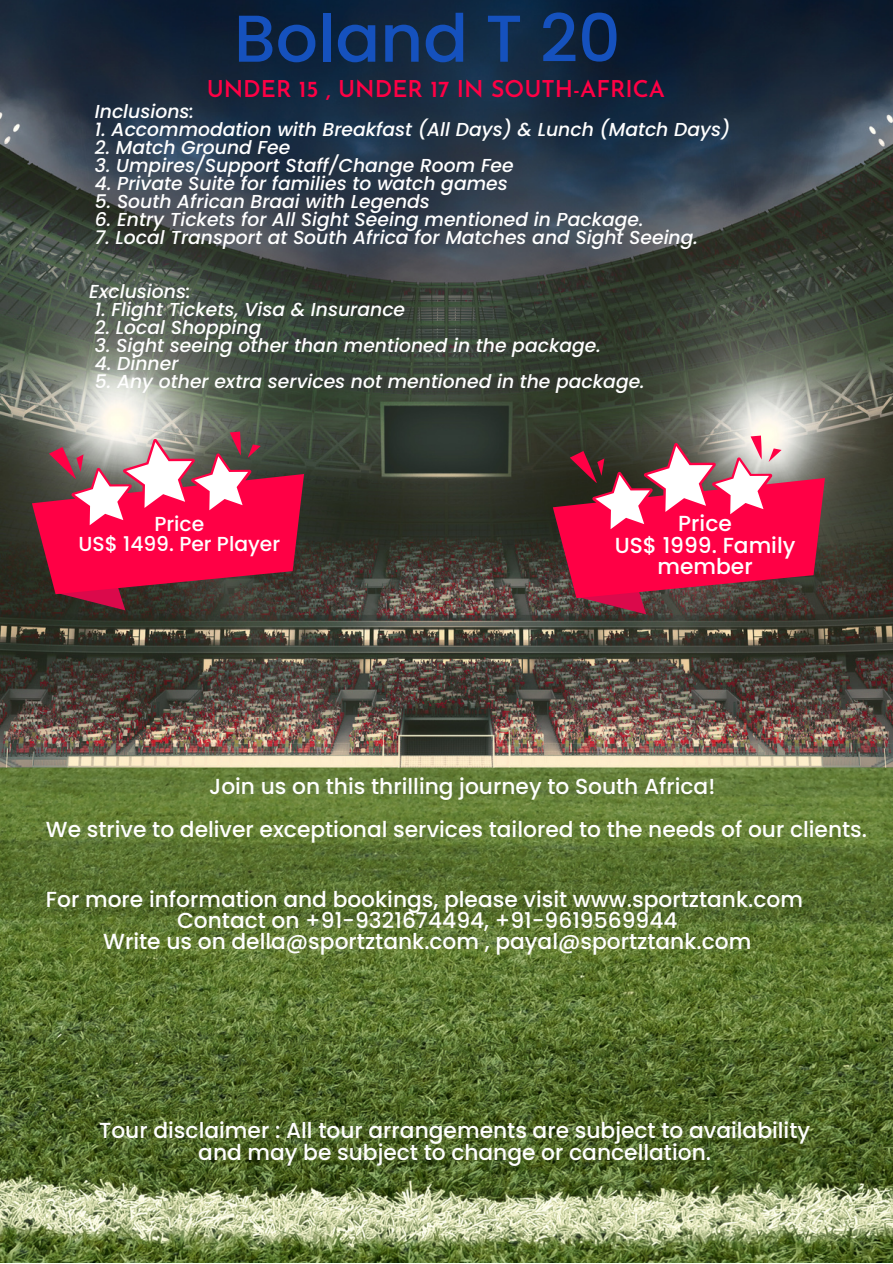
<style>
.page{position:relative;width:893px;height:1264px;background:#fff}
.page>*{position:absolute;margin:0;border:0;box-sizing:border-box;transform-origin:0 0}
.t1{font:500 66.15px "Poppins";color:#1551bd}
.t2{font:600 23.1px "Josefin Sans";color:#ff0045}
.t3{font:500 21.75px/21.3px "Poppins";color:#fff;text-align:center}
.t4{font:500 20.25px "Poppins";color:#fff}
.t5{font:italic 500 18.75px "Poppins";color:#fff}
</style>
<div class="page">
<img style="left:0;top:0;width:892px;height:1262px">
<svg style="left:32px;top:431px;width:272px;height:179px"></svg>
<svg style="left:552px;top:435px;width:272px;height:179px"></svg>
<p class="t1" style="left:234px;top:-8px;width:388px">Boland T 20</p>
<p class="t2" style="left:207px;top:79px;width:460px">UNDER 15 , UNDER 17 IN SOUTH-AFRICA</p>
<p class="t5" style="left:95px;top:98px;width:101px">Inclusions:</p>
<p class="t5" style="left:95px;top:116px;width:637px">1. Accommodation with Breakfast (All Days) &amp; Lunch (Match Days)</p>
<p class="t5" style="left:95px;top:134px;width:197px">2. Match Ground Fee</p>
<p class="t5" style="left:95px;top:152px;width:420px">3. Umpires/Support Staff/Change Room Fee</p>
<p class="t5" style="left:95px;top:170px;width:414px">4. Private Suite for families to watch games</p>
<p class="t5" style="left:95px;top:188px;width:336px">5. South African Braai with Legends</p>
<p class="t5" style="left:95px;top:206px;width:550px">6. Entry Tickets for All Sight Seeing mentioned in Package.</p>
<p class="t5" style="left:95px;top:224px;width:604px">7. Local Transport at South Africa for Matches and Sight Seeing.</p>
<p class="t5" style="left:89px;top:278px;width:103px">Exclusions:</p>
<p class="t5" style="left:95px;top:296px;width:312px">1. Flight Tickets, Visa &amp; Insurance</p>
<p class="t5" style="left:95px;top:314px;width:168px">2. Local Shopping</p>
<p class="t5" style="left:95px;top:332px;width:507px">3. Sight seeing other than mentioned in the package.</p>
<p class="t5" style="left:95px;top:350px;width:85px">4. Dinner</p>
<p class="t5" style="left:95px;top:368px;width:551px">5. Any other extra services not mentioned in the package.</p>
<p class="t4" style="left:154px;top:510px;width:51px">Price</p>
<p class="t4" style="left:79px;top:530px;width:203px">US$ 1499. Per Player</p>
<p class="t3" style="left:678px;top:513px;width:55px">Price</p>
<p class="t3" style="left:614px;top:534px;width:182px">US$ 1999. Family member</p>
<p class="t3" style="left:209px;top:776px;width:508px">Join us on this thrilling journey to South Africa!</p>
<p class="t3" style="left:46px;top:818px;width:822px">We strive to deliver exceptional services tailored to the needs of our clients.</p>
<p class="t3" style="left:46px;top:888px;width:758px">For more information and bookings, please visit www.sportztank.com</p>
<p class="t3" style="left:177px;top:909px;width:502px">Contact on +91-9321674494, +91-9619569944</p>
<p class="t3" style="left:103px;top:931px;width:649px">Write us on della@sportztank.com , payal@sportztank.com</p>
<p class="t3" style="left:99px;top:1120px;width:712px">Tour disclaimer : All tour arrangements are subject to availability and may be subject to change or cancellation.</p>
</div>
